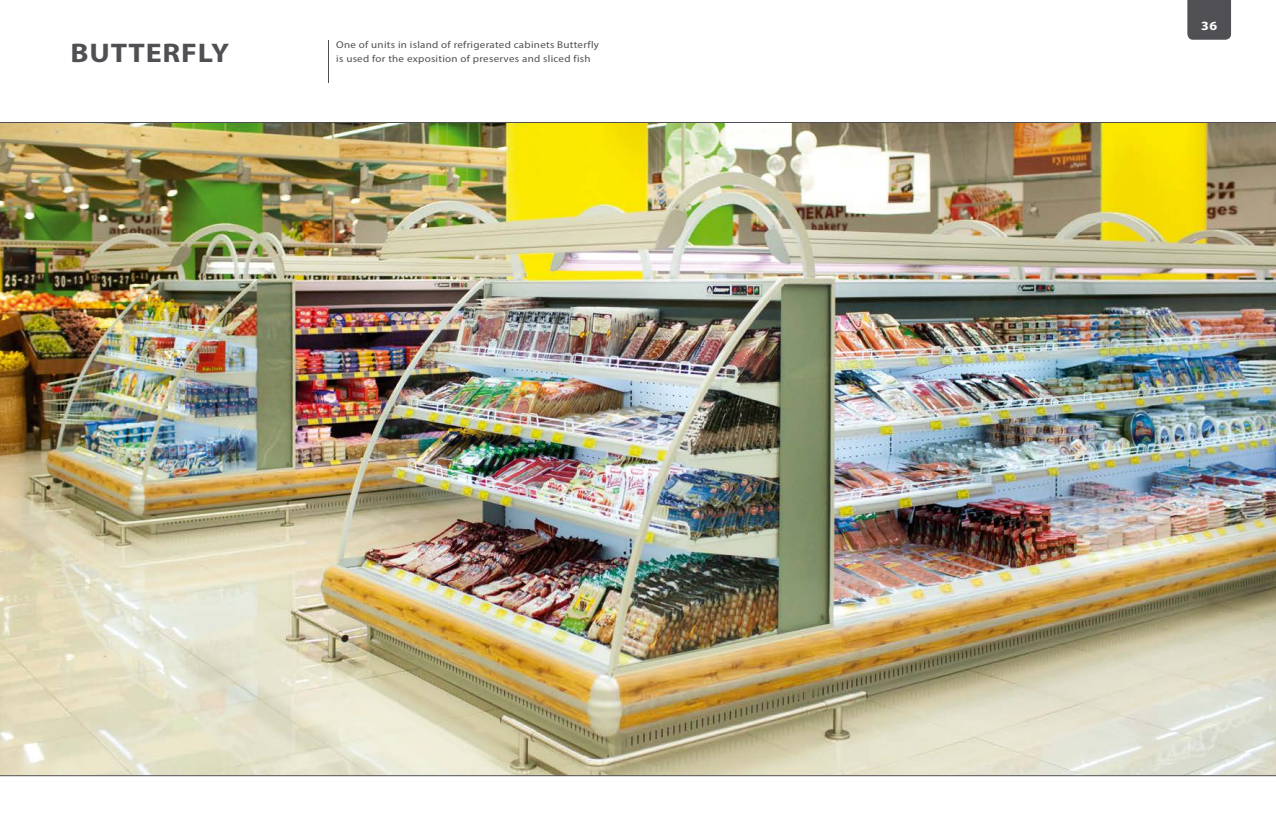
<style>
.page{position:relative;width:1276px;height:823px;background:#fff}
.page>*{position:absolute;margin:0;border:0;box-sizing:border-box;transform-origin:0 0}
.t1{font:700 27px "Myriad Pro";letter-spacing:.025em;color:#504f53;scale:1.11 1}
.t2{font:700 12.6px "Myriad Pro";color:#fff;scale:1.11 1}
.t3{font:9.9px "Myriad Pro";letter-spacing:.025em;color:#504f53;scale:1.11 1}
</style>
<div class="page">
<div style="left:1187px;top:0;width:44px;height:40px;background:#504f53"></div>
<hr style="left:328px;top:40px;width:1px;height:42px;background:#504f53">
<img style="left:0;top:122px;width:1276px;height:653px">
<p class="t3" style="left:336px;top:39px;width:238px">One of units in island of refrigerated cabinets Butterfly</p>
<h1 class="t1" style="left:71px;top:35px;width:144px">BUTTERFLY</h1>
<p class="t3" style="left:336px;top:53px;width:231px">is used for the exposition of preserves and sliced fish</p>
<p class="t2" style="left:1201px;top:18px;width:16px">36</p>
</div>
